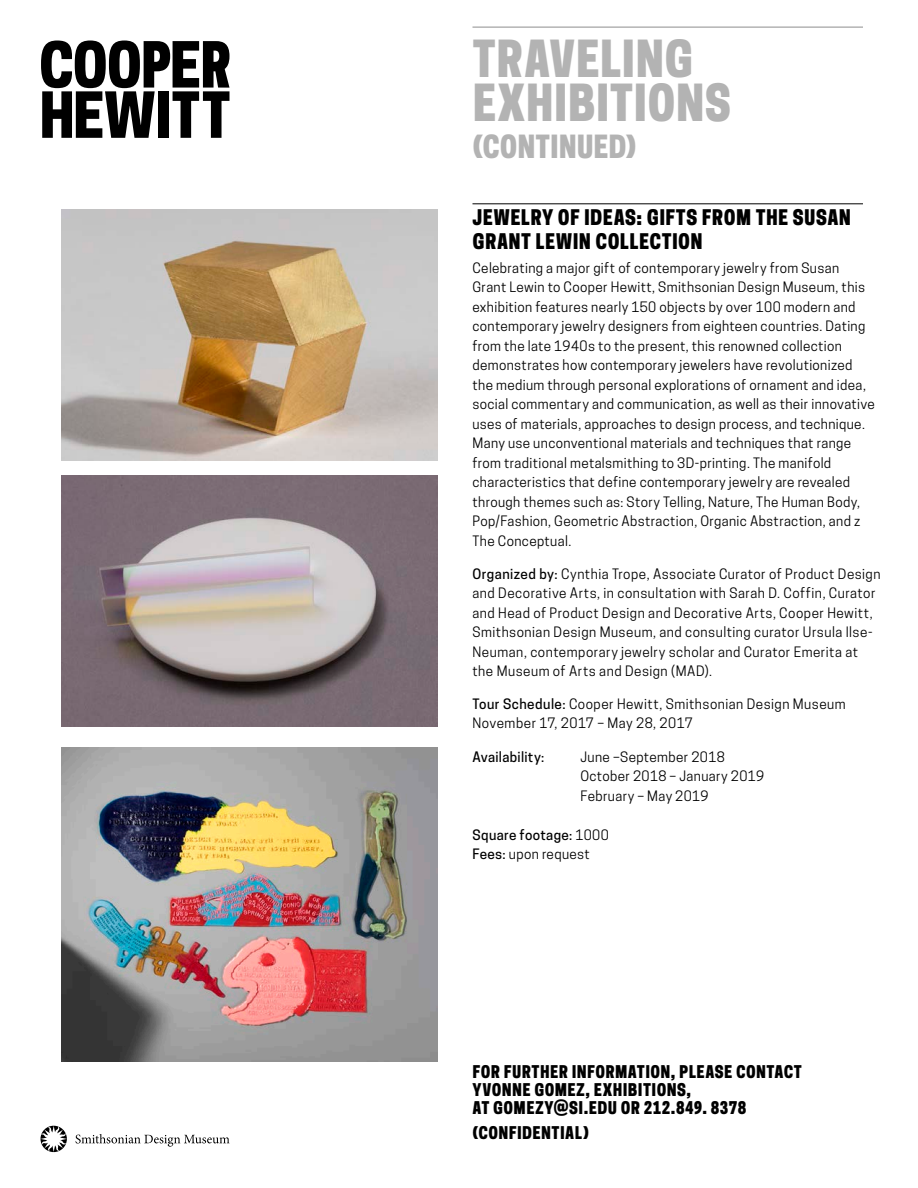
<style>
.page{position:relative;width:918px;height:1188px;background:#fff}
.page>*{position:absolute;margin:0;border:0;box-sizing:border-box;transform-origin:0 0}
.t1{font:48px "Cooper Hewitt Display";letter-spacing:.005em;color:#b3b3b3}
.t2{font:30px "Cooper Hewitt Display";letter-spacing:-.005em;color:#b3b3b3}
.t3{font:20.25px/24.3px "Cooper Hewitt Display";letter-spacing:.02em;color:#000}
.t4{font:16.5px/18px "Cooper Hewitt Display";letter-spacing:.025em;color:#000}
.t5{font:13.5px/19.5px "Cooper Hewitt";letter-spacing:.03em;color:#000}
.t6{font:500 13.5px "Cooper Hewitt";letter-spacing:.025em;color:#000}
.s1{font-weight:500}
.s2{font-weight:400}
</style>
<div class="page">
<svg style="left:41px;top:41px;width:189px;height:97px"></svg>
<svg style="left:40px;top:1125px;width:27px;height:28px"></svg>
<svg style="left:76px;top:1134px;width:154px;height:13px"></svg>
<hr style="left:472px;top:26px;width:391px;height:2px;background:#b3b3b3">
<hr style="left:472px;top:203px;width:391px;height:1px;background:#000">
<img style="left:62px;top:747px;width:375px;height:315px">
<img style="left:62px;top:476px;width:375px;height:250px">
<img style="left:62px;top:210px;width:375px;height:250px">
<p class="t1" style="left:472px;top:30px;width:223px">TRAVELING</p>
<p class="t1" style="left:472px;top:75px;width:260px">EXHIBITIONS</p>
<p class="t2" style="left:472px;top:128px;width:166px">(CONTINUED)</p>
<p class="t3" style="left:472px;top:205px;width:380px">JEWELRY OF IDEAS: GIFTS FROM THE SUSAN<br>GRANT LEWIN COLLECTION</p>
<p class="t5" style="left:472px;top:258px;width:404px">Celebrating a major gift of contemporary jewelry from Susan Grant Lewin to Cooper Hewitt, Smithsonian Design Museum, this exhibition features nearly 150 objects by over 100 modern and contemporary jewelry designers from eighteen countries. Dating from the late 1940s to the present, this renowned collection demonstrates how contemporary jewelers have revolutionized the medium through personal explorations of ornament and idea, social commentary and communication, as well as their innovative uses of materials, approaches to design process, and technique.<br>Many use unconventional materials and techniques that range from traditional metalsmithing to 3D-printing. The manifold characteristics that define contemporary jewelry are revealed through themes such as: Story Telling, Nature, The Human Body, Pop/Fashion, Geometric Abstraction, Organic Abstraction, and z</p>
<p class="t5" style="left:472px;top:531px;width:100px">The Conceptual.</p>
<p class="t5" style="left:472px;top:564px;width:410px"><span class="s1">Organized by:</span> Cynthia Trope, Associate Curator of Product Design and Decorative Arts, in consultation with Sarah D. Coffin, Curator and Head of Product Design and Decorative Arts, Cooper Hewitt, Smithsonian Design Museum, and consulting curator Ursula Ilse-Neuman, contemporary jewelry scholar and Curator Emerita at the Museum of Arts and Design (MAD).</p>
<p class="t5" style="left:472px;top:694px;width:375px"><span class="s1">Tour Schedule:</span> Cooper Hewitt, Smithsonian Design Museum<br>November 17, 2017 – May 28, 2017</p>
<p class="t6" style="left:472px;top:749px;width:73px">Availability:</p>
<p class="t5" style="left:580px;top:747px;width:146px">June –September 2018</p>
<p class="t5" style="left:580px;top:766px;width:185px">October 2018 – January 2019</p>
<p class="t5" style="left:580px;top:786px;width:130px">February – May 2019</p>
<p class="t6" style="left:472px;top:827px;width:138px">Square footage: <span class="s2">1000</span></p>
<p class="t5" style="left:472px;top:844px;width:119px"><span class="s1">Fees:</span> upon request</p>
<p class="t4" style="left:472px;top:1063px;width:331px">FOR FURTHER INFORMATION, PLEASE CONTACT<br>YVONNE GOMEZ, EXHIBITIONS,<br>AT GOMEZY@SI.EDU OR 212.849. 8378</p>
<p class="t4" style="left:472px;top:1124px;width:118px">(CONFIDENTIAL)</p>
</div>
